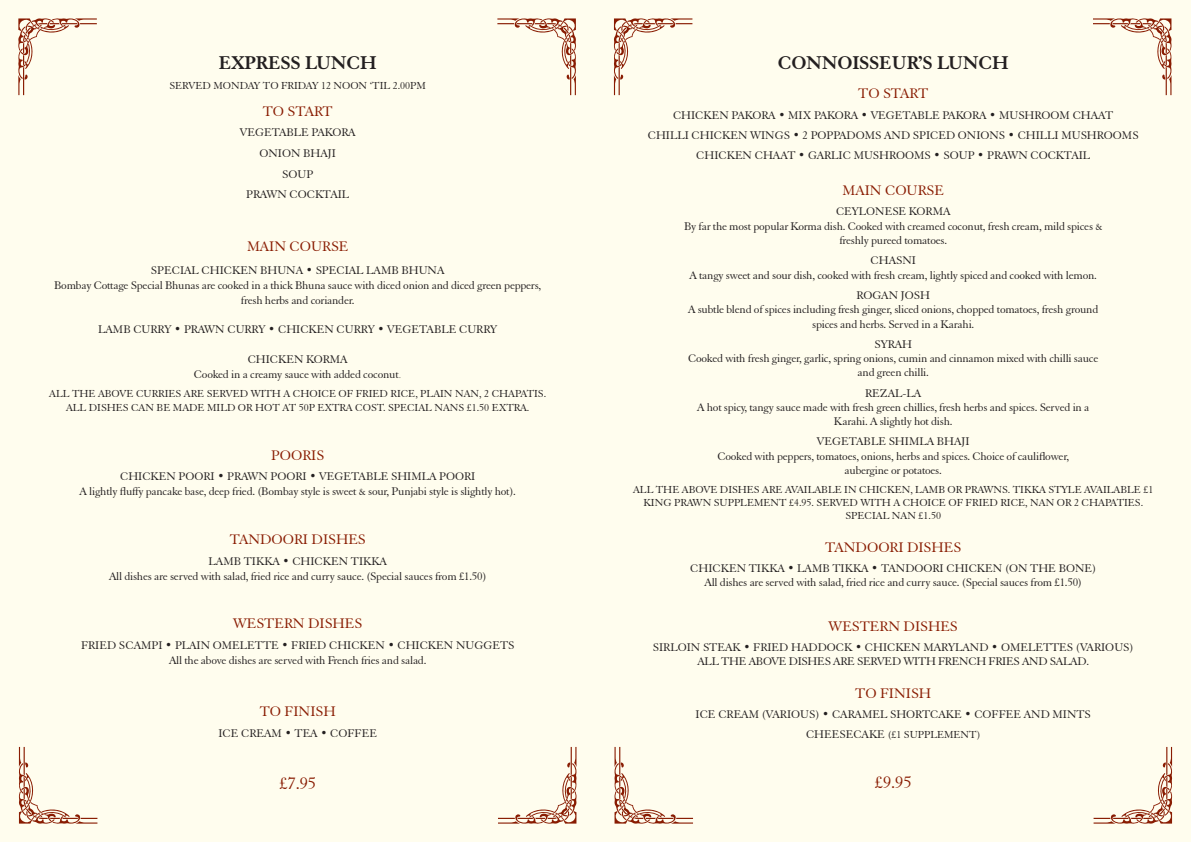
<style>
.page{position:relative;width:1191px;height:842px;background:#fffdee}
.page>*{position:absolute;margin:0;border:0;box-sizing:border-box;transform-origin:0 0}
.t1{font:700 20px "Elegant Garamond BT";color:#231f20}
.t2{font:18px "Elegant Garamond BT";color:#891c02}
.t3{font:15px "Elegant Garamond BT";color:#891c02}
.entry_description{font:12px/15px "Elegant Garamond BT";letter-spacing:-.02em;color:#231f20;text-align:center}
.all_caps{font:12px "Elegant Garamond BT";color:#231f20}
.entry_description-2{font:12px "Elegant Garamond BT";color:#231f20}
.all_caps-2{font:11px/13.2px "Elegant Garamond BT";color:#231f20;text-align:center}
.s1{font-family:"Futura Std";font-weight:300;font-size:10px}
.s2{font-size:12px}
</style>
<div class="page">
<svg style="left:1093px;top:18px;width:79px;height:77px"></svg>
<svg style="left:497px;top:18px;width:79px;height:77px"></svg>
<svg style="left:613px;top:18px;width:79px;height:77px"></svg>
<svg style="left:18px;top:18px;width:79px;height:77px"></svg>
<svg style="left:1093px;top:747px;width:79px;height:77px"></svg>
<svg style="left:498px;top:747px;width:79px;height:77px"></svg>
<svg style="left:614px;top:747px;width:79px;height:77px"></svg>
<svg style="left:18px;top:747px;width:79px;height:77px"></svg>
<p class="t1" style="left:219px;top:51px;width:159px">EXPRESS LUNCH</p>
<p class="all_caps-2" style="left:169px;top:78px;width:258px">SERVED MONDAY TO FRIDAY 12 NOON ‘TIL 2.00PM</p>
<p class="t3" style="left:263px;top:102px;width:72px">TO START</p>
<p class="all_caps" style="left:240px;top:125px;width:117px">VEGETABLE PAKORA</p>
<p class="all_caps" style="left:259px;top:146px;width:78px">ONION BHAJI</p>
<p class="all_caps" style="left:282px;top:167px;width:33px">SOUP</p>
<p class="all_caps" style="left:246px;top:187px;width:105px">PRAWN COCKTAIL</p>
<p class="t3" style="left:247px;top:237px;width:103px">MAIN COURSE</p>
<p class="all_caps" style="left:151px;top:263px;width:295px">SPECIAL CHICKEN BHUNA • SPECIAL LAMB BHUNA</p>
<p class="entry_description" style="left:54px;top:278px;width:488px">Bombay Cottage Special Bhunas are cooked in a thick Bhuna sauce with diced onion and diced green peppers, fresh herbs and coriander.</p>
<p class="all_caps" style="left:98px;top:322px;width:400px">LAMB CURRY • PRAWN CURRY • CHICKEN CURRY • VEGETABLE CURRY</p>
<p class="all_caps" style="left:248px;top:352px;width:101px">CHICKEN KORMA</p>
<p class="entry_description" style="left:194px;top:366px;width:209px">Cooked in a creamy sauce with added coconut<span class="s1">.</span></p>
<p class="all_caps-2" style="left:49px;top:386px;width:498px;line-height:13.8px">ALL THE ABOVE CURRIES ARE SERVED WITH A CHOICE OF FRIED RICE, PLAIN NAN, 2 CHAPATIS.<br>ALL DISHES CAN BE MADE MILD OR HOT AT 50P EXTRA COST. SPECIAL NANS £1.50 EXTRA.</p>
<p class="t3" style="left:271px;top:446px;width:54px">POORIS</p>
<p class="all_caps" style="left:120px;top:469px;width:357px">CHICKEN POORI • PRAWN POORI • VEGETABLE SHIMLA POORI</p>
<p class="entry_description" style="left:80px;top:484px;width:438px">A lightly fluffy pancake base, deep fried. (Bombay style is sweet &amp; sour, Punjabi style is slightly hot).</p>
<p class="t3" style="left:230px;top:530px;width:137px">TANDOORI DISHES</p>
<p class="all_caps" style="left:209px;top:554px;width:180px">LAMB TIKKA • CHICKEN TIKKA</p>
<p class="entry_description" style="left:109px;top:568px;width:379px">All dishes are served with salad, fried rice and curry sauce. (Special sauces from £1.50)</p>
<p class="t3" style="left:233px;top:615px;width:131px">WESTERN DISHES</p>
<p class="all_caps" style="left:81px;top:638px;width:435px">FRIED SCAMPI • PLAIN OMELETTE • FRIED CHICKEN • CHICKEN NUGGETS</p>
<p class="entry_description" style="left:169px;top:652px;width:259px">All the above dishes are served with French fries and salad.</p>
<p class="t3" style="left:260px;top:702px;width:77px">TO FINISH</p>
<p class="all_caps" style="left:218px;top:726px;width:160px">ICE CREAM • TEA • COFFEE</p>
<p class="t2" style="left:279px;top:773px;width:38px">£7.95</p>
<p class="t1" style="left:778px;top:51px;width:232px">CONNOISSEUR’S LUNCH</p>
<p class="t3" style="left:858px;top:85px;width:72px">TO START</p>
<p class="all_caps" style="left:673px;top:108px;width:442px">CHICKEN PAKORA • MIX PAKORA • VEGETABLE PAKORA • MUSHROOM CHAAT</p>
<p class="all_caps" style="left:648px;top:128px;width:492px">CHILLI CHICKEN WINGS • 2 POPPADOMS AND SPICED ONIONS • CHILLI MUSHROOMS</p>
<p class="all_caps" style="left:696px;top:148px;width:395px">CHICKEN CHAAT • GARLIC MUSHROOMS • SOUP • PRAWN COCKTAIL</p>
<p class="t3" style="left:842px;top:182px;width:103px">MAIN COURSE</p>
<p class="entry_description-2" style="left:836px;top:204px;width:116px">CEYLONESE KORMA</p>
<p class="entry_description" style="left:684px;top:218px;width:420px">By far the most popular Korma dish. Cooked with creamed coconut, fresh cream, mild spices &amp;</p>
<p class="entry_description" style="left:839px;top:233px;width:109px">freshly pureed tomatoes.</p>
<p class="all_caps" style="left:870px;top:253px;width:47px">CHASNI</p>
<p class="entry_description" style="left:689px;top:267px;width:409px">A tangy sweet and sour dish, cooked with fresh cream, lightly spiced and cooked with lemon.</p>
<p class="all_caps" style="left:856px;top:288px;width:75px">ROGAN JOSH</p>
<p class="entry_description" style="left:688px;top:302px;width:412px">A subtle blend of spices including fresh ginger, sliced onions, chopped tomatoes, fresh ground</p>
<p class="entry_description" style="left:812px;top:316px;width:164px">spices and herbs. Served in a Karahi.</p>
<p class="all_caps" style="left:874px;top:337px;width:39px">SYRAH</p>
<p class="entry_description" style="left:688px;top:350px;width:412px">Cooked with fresh ginger, garlic, spring onions, cumin and cinnamon mixed with chilli sauce</p>
<p class="entry_description" style="left:857px;top:365px;width:73px">and green chilli.</p>
<p class="all_caps" style="left:865px;top:386px;width:58px">REZAL-LA</p>
<p class="entry_description" style="left:697px;top:399px;width:394px">A hot spicy, tangy sauce made with fresh green chillies, fresh herbs and spices. Served in a</p>
<p class="entry_description" style="left:834px;top:414px;width:120px">Karahi. A slightly hot dish.</p>
<p class="all_caps" style="left:817px;top:434px;width:154px">VEGETABLE SHIMLA BHAJI</p>
<p class="entry_description" style="left:717px;top:448px;width:353px">Cooked with peppers, tomatoes, onions, herbs and spices. Choice of cauliflower,</p>
<p class="entry_description" style="left:844px;top:463px;width:99px">aubergine or potatoes.</p>
<p class="all_caps-2" style="left:633px;top:483px;width:522px">ALL THE ABOVE DISHES ARE AVAILABLE IN CHICKEN, LAMB OR PRAWNS. TIKKA STYLE AVAILABLE £1<br>KING PRAWN SUPPLEMENT £4.95. SERVED WITH A CHOICE OF FRIED RICE, NAN OR 2 CHAPATIES.<br>SPECIAL NAN £1.50</p>
<p class="t3" style="left:825px;top:538px;width:137px">TANDOORI DISHES</p>
<p class="all_caps" style="left:690px;top:561px;width:407px">CHICKEN TIKKA • LAMB TIKKA • TANDOORI CHICKEN (ON THE BONE)</p>
<p class="entry_description" style="left:704px;top:575px;width:379px">All dishes are served with salad, fried rice and curry sauce. (Special sauces from £1.50)</p>
<p class="t3" style="left:828px;top:617px;width:131px">WESTERN DISHES</p>
<p class="all_caps" style="left:653px;top:640px;width:482px">SIRLOIN STEAK • FRIED HADDOCK • CHICKEN MARYLAND • OMELETTES (VARIOUS)</p>
<p class="entry_description" style="left:697px;top:654px;width:393px">ALL THE ABOVE DISHES ARE SERVED WITH FRENCH FRIES AND SALAD.</p>
<p class="t3" style="left:855px;top:684px;width:77px">TO FINISH</p>
<p class="all_caps" style="left:695px;top:707px;width:397px">ICE CREAM (VARIOUS) • CARAMEL SHORTCAKE • COFFEE AND MINTS</p>
<p class="all_caps-2" style="left:806px;top:727px;width:176px"><span class="s2">CHEESECAKE</span> (£1 SUPPLEMENT)</p>
<p class="t2" style="left:875px;top:772px;width:38px">£9.95</p>
</div>
